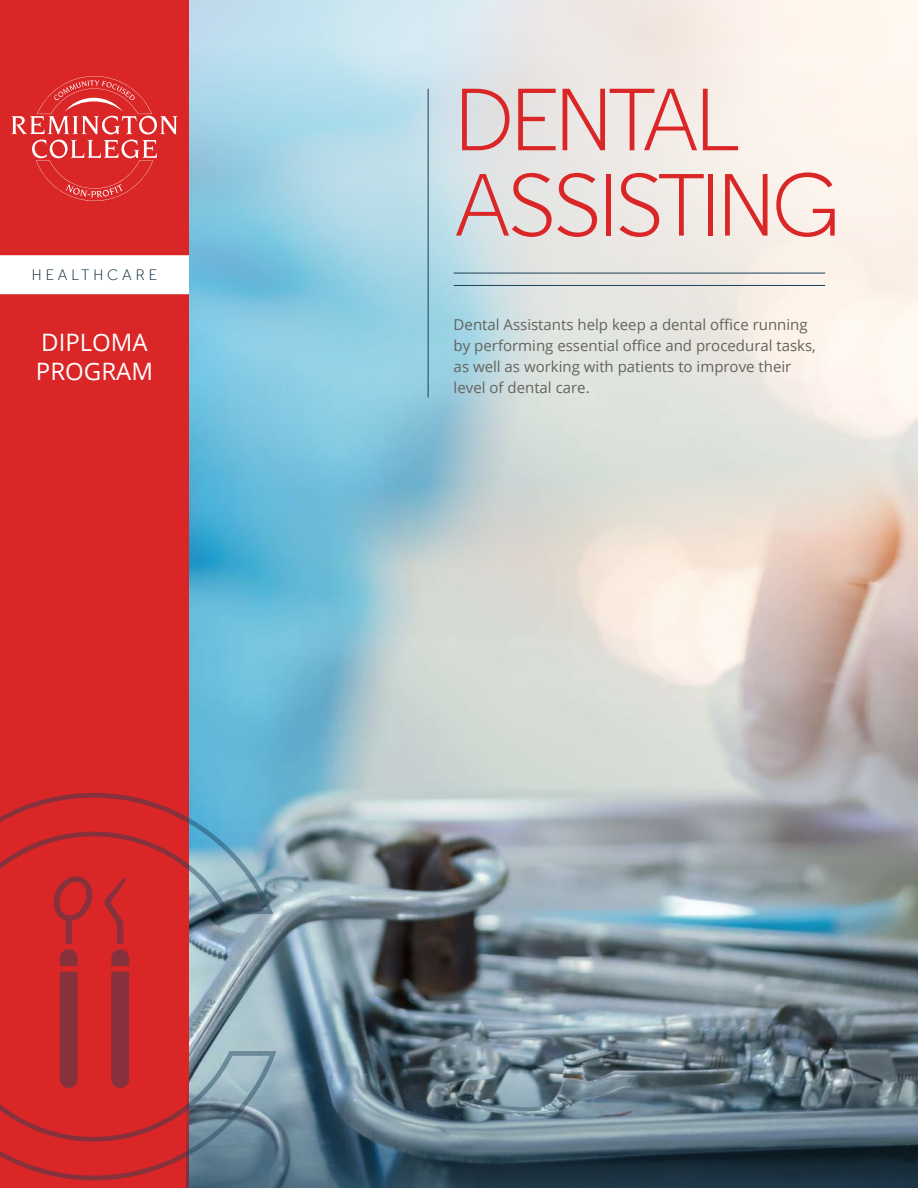
<style>
.page{position:relative;width:918px;height:1188px;background:#fff}
.page>*{position:absolute;margin:0;border:0;box-sizing:border-box;transform-origin:0 0}
.t1{font:300 79.5px "Tabarra";letter-spacing:-.05em;color:#da2626}
.t2{font:24px/28.8px "Open Sans";color:#fff}
.t3{font:15px/21px "Open Sans";color:#63635c}
.t4{font:300 13.5px "Tabarra";letter-spacing:.3em;color:#0f2f44}
</style>
<div class="page">
<svg style="left:189px;top:0;width:729px;height:486px"></svg>
<div style="left:0;top:0;width:189px;height:1188px;background:#da2626"></div>
<div style="left:0;top:255px;width:189px;height:39px;background:#fff"></div>
<svg style="left:11px;top:76px;width:167px;height:125px"></svg>
<svg style="left:0;top:793px;width:186px;height:388px"></svg>
<hr style="left:454px;top:273px;width:371px;height:1px;background:#1b4057">
<hr style="left:454px;top:285px;width:371px;height:1px;background:#1b4057">
<hr style="left:428px;top:89px;width:1px;height:309px;background:#1b4057">
<img style="left:186px;top:486px;width:732px;height:702px">
<p class="t4" style="left:32px;top:266px;width:127px">HEALTHCARE</p>
<h2 class="t2" style="left:36px;top:327px;width:119px">DIPLOMA<br>PROGRAM</h2>
<h1 class="t1" style="left:454px;top:70px;width:287px">DENTAL</h1>
<h1 class="t1" style="left:454px;top:155px;width:389px">ASSISTING</h1>
<p class="t3" style="left:454px;top:314px;width:364px">Dental Assistants help keep a dental office running by performing essential office and procedural tasks, as well as working with patients to improve their level of dental care.</p>
</div>
